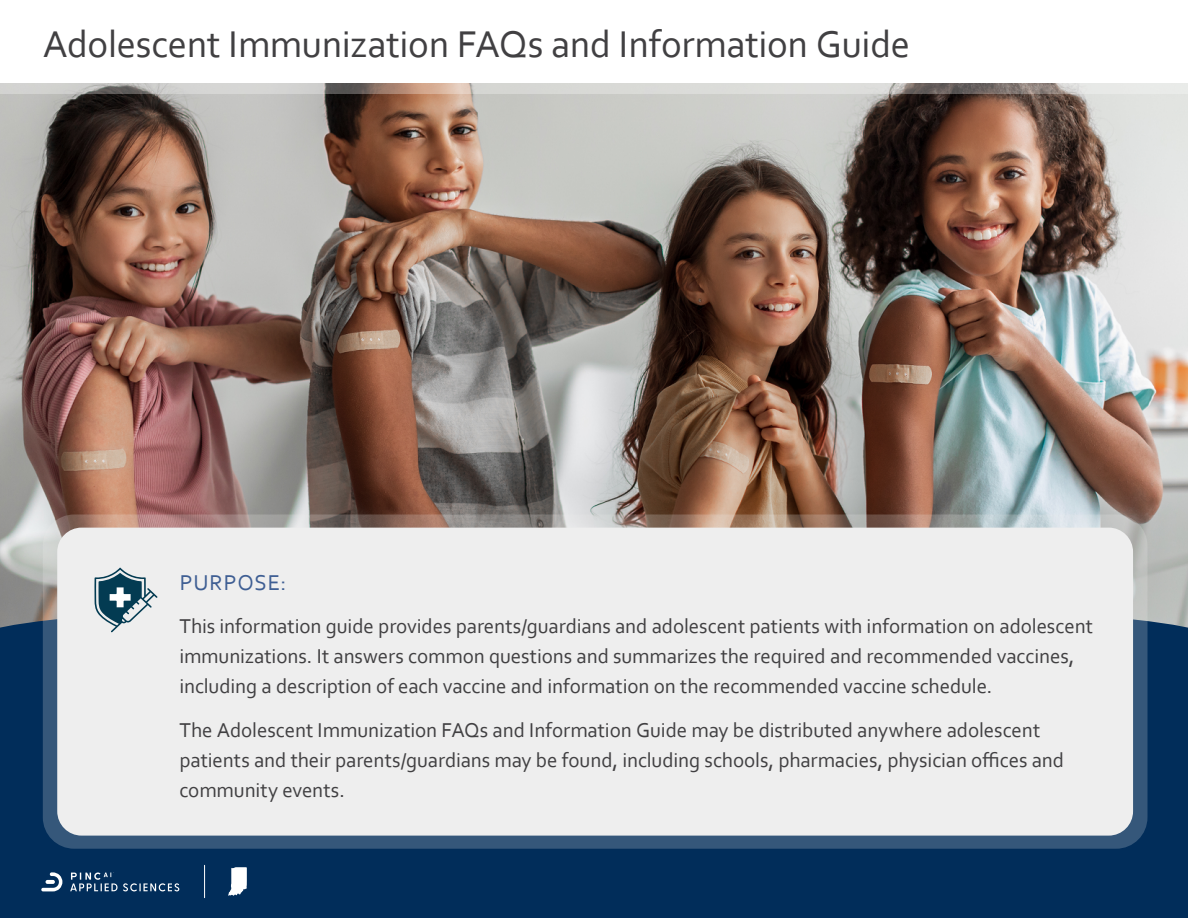
<style>
.page{position:relative;width:1188px;height:918px;background:#fff}
.page>*{position:absolute;margin:0;border:0;box-sizing:border-box;transform-origin:0 0}
.t1{font:39px "Corbel";letter-spacing:-.01em;color:#414042}
.t2{font:22.5px "Corbel";letter-spacing:.04em;color:#3e5e93}
.t3{font:21px/30px "Corbel";letter-spacing:-.005em;color:#414042}
</style>
<div class="page">
<img style="left:0;top:93px;width:1188px;height:506px">
<svg style="left:0;top:83px;width:1188px;height:10px;background:#c1bdb9"></svg>
<div style="left:0;top:599px;width:1188px;height:319px;background:#012d5a"></div>
<svg style="left:41px;top:872px;width:21px;height:19px"></svg>
<svg style="left:70px;top:873px;width:109px;height:18px;background:#2e5277"></svg>
<svg style="left:228px;top:867px;width:19px;height:29px"></svg>
<hr style="left:204px;top:865px;width:1px;height:33px;background:#fff">
<svg style="left:43px;top:514px;width:1105px;height:335px;background:#6a7585"></svg>
<div style="left:57px;top:528px;width:1076px;height:308px;background:#eee;border-radius:24px"></div>
<svg style="left:94px;top:568px;width:64px;height:64px"></svg>
<h1 class="t1" style="left:43px;top:20px;width:869px">Adolescent Immunization FAQs and Information Guide</h1>
<p class="t2" style="left:180px;top:568px;width:108px">PURPOSE:</p>
<p class="t3" style="left:179px;top:611px;width:915px">This information guide provides parents/guardians and adolescent patients with information on adolescent immunizations. It answers common questions and summarizes the required and recommended vaccines, including a description of each vaccine and information on the recommended vaccine schedule.</p>
<p class="t3" style="left:179px;top:714px;width:886px">The Adolescent Immunization FAQs and Information Guide may be distributed anywhere adolescent patients and their parents/guardians may be found, including schools, pharmacies, physician offices and community events.</p>
</div>
